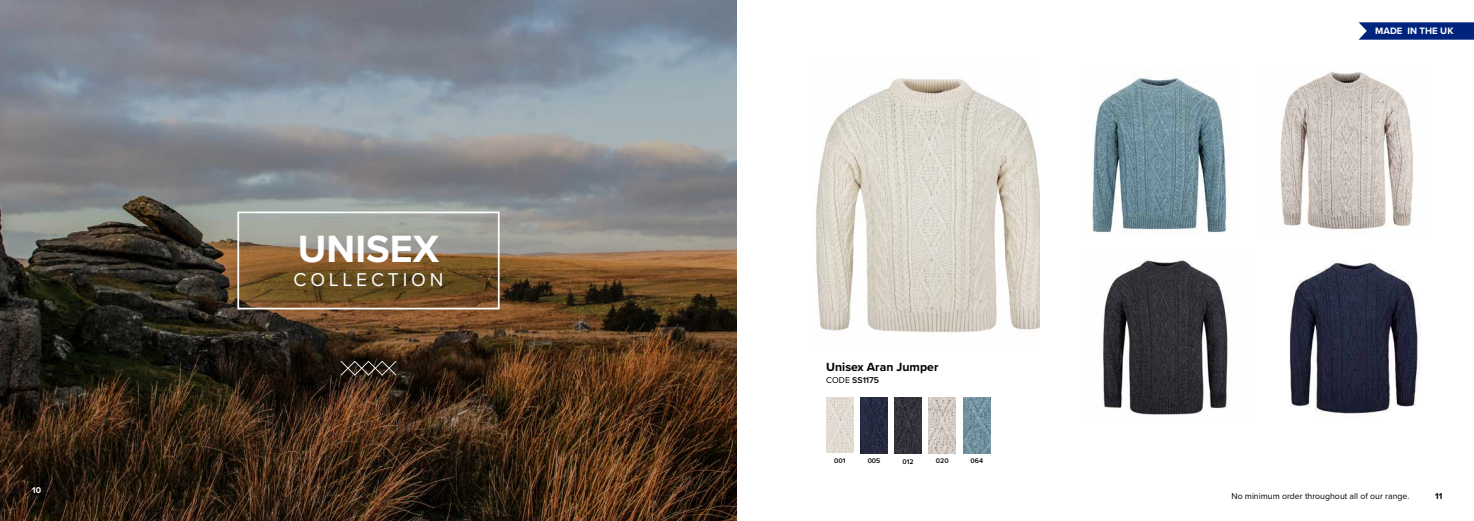
<style>
.page{position:relative;width:1474px;height:521px;background:#fff}
.page>*{position:absolute;margin:0;border:0;box-sizing:border-box;transform-origin:0 0}
.t1{font:700 39.38px "Proxima Nova";color:#fff}
.t2{font:19.25px "Proxima Nova";letter-spacing:.2em;color:#fff}
.t3{font:700 12.25px "Proxima Nova";color:#000}
.t4{font:700 9.62px "Proxima Nova";color:#fff}
.t5{font:8.75px "Proxima Nova";color:#000}
.t6{font:600 8.75px "Proxima Nova";color:#000}
.t7{font:700 8.75px "Proxima Nova";color:#000}
.t8{font:700 8.75px "Proxima Nova";color:#fff}
.t9{font:600 7px "Proxima Nova";color:#000}
.s1{font-weight:400}
</style>
<div class="page">
<img style="left:0;top:0;width:737px;height:521px">
<svg style="left:340px;top:361px;width:56px;height:14px"></svg>
<div style="left:237px;top:211px;width:262px;height:98px;border:2px solid #fff"></div>
<img style="left:814px;top:78px;width:225px;height:255px">
<img style="left:1092px;top:76px;width:135px;height:157px">
<img style="left:894px;top:398px;width:27px;height:55px">
<img style="left:1103px;top:258px;width:125px;height:157px">
<img style="left:1289px;top:255px;width:132px;height:162px">
<img style="left:1280px;top:71px;width:133px;height:161px">
<img style="left:860px;top:397px;width:27px;height:56px">
<img style="left:928px;top:397px;width:28px;height:56px">
<img style="left:963px;top:397px;width:27px;height:56px">
<img style="left:826px;top:397px;width:27px;height:56px">
<svg style="left:1358px;top:22px;width:115px;height:18px;background:#133486"></svg>
<p class="t8" style="left:32px;top:483px;width:11px">10</p>
<h1 class="t1" style="left:298px;top:220px;width:143px">UNISEX</h1>
<h2 class="t2" style="left:293px;top:265px;width:151px">COLLECTION</h2>
<h3 class="t3" style="left:826px;top:357px;width:114px">Unisex Aran Jumper</h3>
<p class="t6" style="left:826px;top:374px;width:54px"><span class="s1">CODE</span> SS1175</p>
<p class="t9" style="left:834px;top:455px;width:13px">001</p>
<p class="t9" style="left:867px;top:456px;width:14px">005</p>
<p class="t9" style="left:935px;top:456px;width:14px">020</p>
<p class="t9" style="left:970px;top:456px;width:14px">064</p>
<p class="t9" style="left:902px;top:456px;width:13px">012</p>
<p class="t4" style="left:1375px;top:24px;width:80px">MADE IN THE UK</p>
<p class="t5" style="left:1231px;top:490px;width:179px">No minimum order throughout all of our range.</p>
<p class="t7" style="left:1435px;top:490px;width:9px">11</p>
</div>
